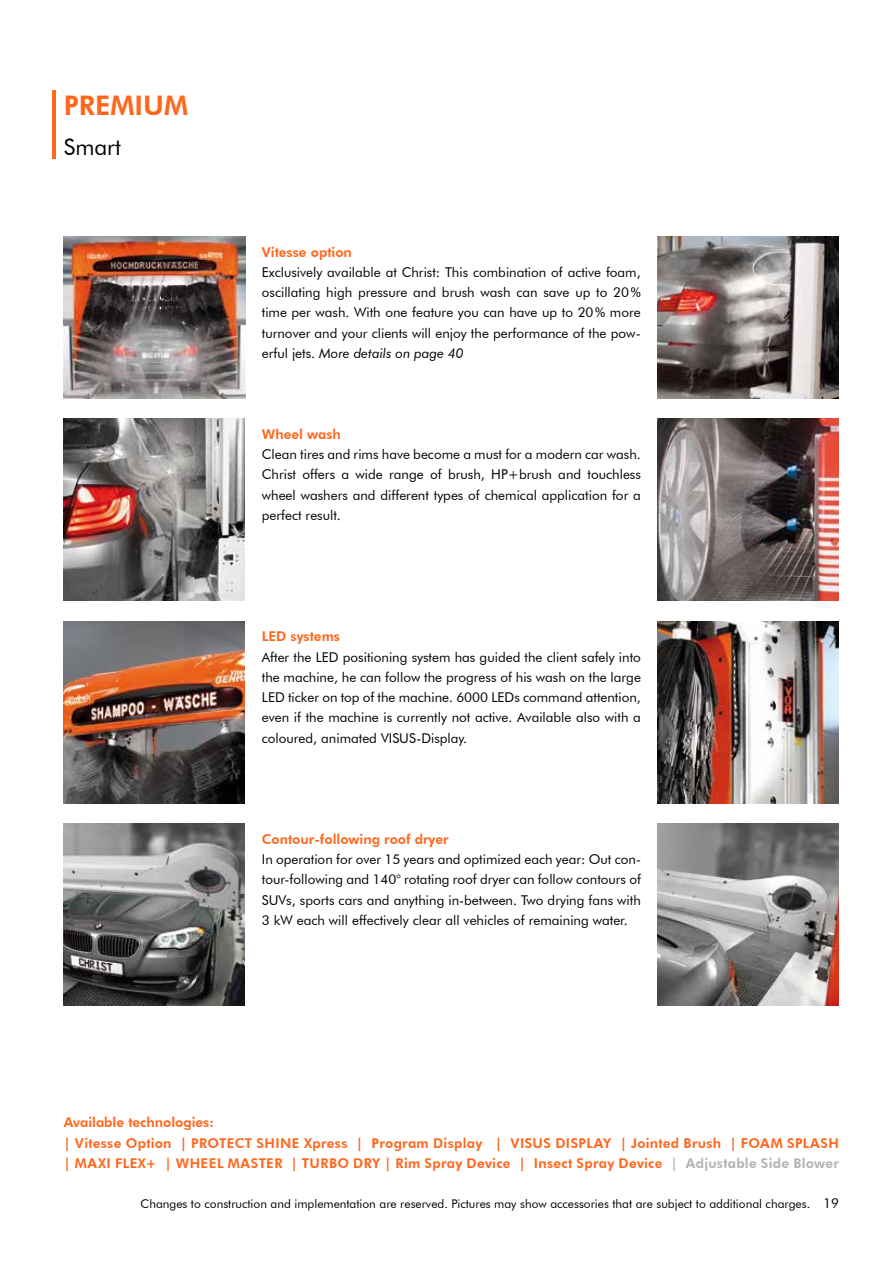
<style>
.page{position:relative;width:893px;height:1263px;background:#fff}
.page>*{position:absolute;margin:0;border:0;box-sizing:border-box;transform-origin:0 0}
.t1{font:800 27px "Futura BT";color:#ff671d}
.t2{font:22.5px "Futura BT";color:#000}
.t3{font:13.5px/20.2px "Futura BT";color:#000;text-align:justify}
.t4{font:800 13.5px/20.2px "Futura BT";letter-spacing:.02em;color:#ff671d}
.t5{font:800 13.5px "Futura BT";color:#ff671d}
.t6{font:12px "Futura BT";color:#000}
.s1{font-style:italic}
.s2{color:#b1b3b4}
</style>
<div class="page">
<img style="left:64px;top:236px;width:181px;height:162px">
<img style="left:658px;top:236px;width:181px;height:162px">
<img style="left:64px;top:418px;width:181px;height:183px">
<img style="left:658px;top:418px;width:181px;height:183px">
<img style="left:64px;top:621px;width:181px;height:182px">
<img style="left:64px;top:824px;width:181px;height:182px">
<img style="left:658px;top:824px;width:181px;height:182px">
<img style="left:658px;top:621px;width:181px;height:182px">
<hr style="left:52px;top:90px;width:3px;height:68px;background:#ff671d">
<h1 class="t1" style="left:64px;top:89px;width:126px">PREMIUM</h1>
<h2 class="t2" style="left:64px;top:134px;width:59px">Smart</h2>
<p class="t5" style="left:262px;top:243px;width:92px">Vitesse option</p>
<p class="t3" style="left:262px;top:262px;width:380px">Exclusively available at Christ: This combination of active foam, oscillating high pressure and brush wash can save up to 20% time per wash. With one feature you can have up to 20% more turnover and your clients will enjoy the performance of the pow&shy;erful jets. <span class="s1">More details on page 40</span></p>
<p class="t5" style="left:262px;top:426px;width:81px">Wheel wash</p>
<p class="t3" style="left:262px;top:444px;width:381px">Clean tires and rims have become a must for a modern car wash.<br>Christ offers a wide range of brush, HP+brush and touchless wheel washers and different types of chemical application for a perfect result.</p>
<p class="t5" style="left:262px;top:628px;width:80px">LED systems</p>
<p class="t3" style="left:262px;top:646px;width:381px">After the LED positioning system has guided the client safely into the machine, he can follow the progress of his wash on the large LED ticker on top of the machine. 6000 LEDs command attention, even if the machine is currently not active. Available also with a coloured, animated VISUS-Display.</p>
<p class="t5" style="left:262px;top:831px;width:188px">Contour-following roof dryer</p>
<p class="t3" style="left:262px;top:849px;width:381px">In operation for over 15 years and optimized each year: Out con&shy;tour-following and 140° rotating roof dryer can follow contours of SUVs, sports cars and anything in-between. Two drying fans with 3 kW each will effectively clear all vehicles of remaining water.</p>
<p class="t4" style="left:64px;top:1112px;width:777px">Available technologies:<br>| Vitesse Option | PROTECT SHINE Xpress | Program Display | VISUS DISPLAY | Jointed Brush | FOAM SPLASH | MAXI FLEX+ | WHEEL MASTER | TURBO DRY | Rim Spray Device | Insect Spray Device <span class="s2">| Adjustable Side Blower</span></p>
<p class="t6" style="left:141px;top:1197px;width:671px">Changes to construction and implementation are reserved. Pictures may show accessories that are subject to additional charges.</p>
<p class="t3" style="left:823px;top:1193px;width:17px">19</p>
</div>
